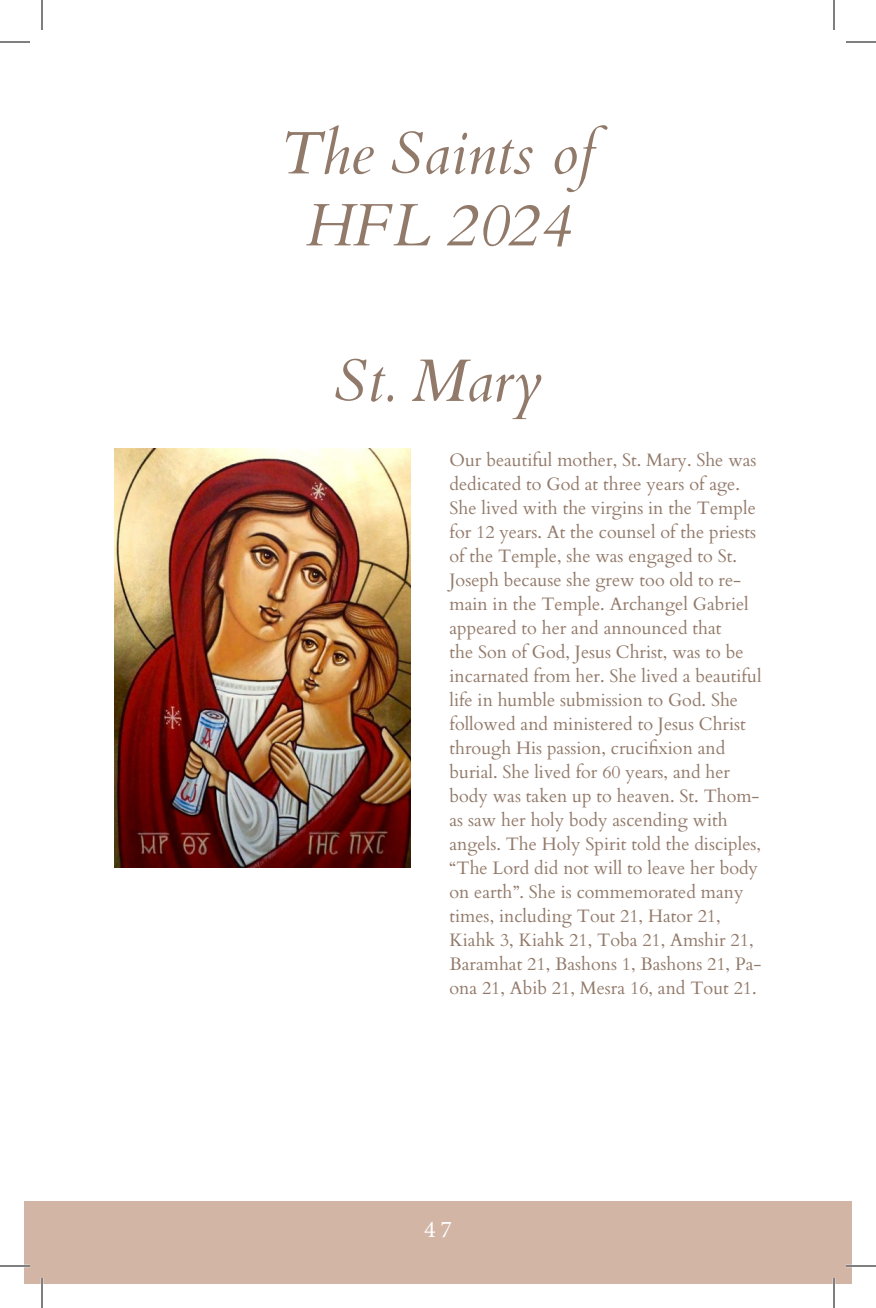
<style>
.page{position:relative;width:876px;height:1308px;background:#fff}
.page>*{position:absolute;margin:0;border:0;box-sizing:border-box;transform-origin:0 0}
.t1{font:italic 60px "Cardo";color:#927a6a}
.t2{font:24px "Minion Pro";color:#fff}
.t3{font:18px/24px "Cardo";color:#927a6a}
</style>
<div class="page">
<div style="left:24px;top:1201px;width:828px;height:83px;background:#d3b5a6"></div>
<img style="left:114px;top:448px;width:297px;height:420px">
<hr style="left:0;top:1265px;width:30px;height:2px;background:#fff">
<hr style="left:846px;top:1265px;width:30px;height:2px;background:#fff">
<hr style="left:41px;top:1278px;width:2px;height:30px;background:#fff">
<hr style="left:833px;top:1278px;width:2px;height:30px;background:#fff">
<hr style="left:0;top:42px;width:30px;height:1px;background:#000">
<hr style="left:846px;top:42px;width:30px;height:1px;background:#000">
<hr style="left:0;top:1266px;width:30px;height:1px;background:#000">
<hr style="left:846px;top:1266px;width:30px;height:1px;background:#000">
<hr style="left:42px;top:0;width:1px;height:30px;background:#000">
<hr style="left:42px;top:1278px;width:1px;height:30px;background:#000">
<hr style="left:834px;top:0;width:1px;height:30px;background:#000">
<hr style="left:834px;top:1278px;width:1px;height:30px;background:#000">
<p class="t1" style="left:280px;top:118px;width:318px">The Saints of</p>
<p class="t1" style="left:306px;top:190px;width:266px">HFL 2024</p>
<p class="t1" style="left:334px;top:345px;width:210px">St. Mary</p>
<p class="t3" style="left:450px;top:447px;width:314px">Our beautiful mother, St. Mary. She was dedicated to God at three years of age.<br>She lived with the virgins in the Temple for 12 years. At the counsel of the priests of the Temple, she was engaged to St.<br>Joseph because she grew too old to re&shy;main in the Temple. Archangel Gabriel appeared to her and announced that<br>the Son of God, Jesus Christ, was to be incarnated from her. She lived a beautiful life in humble submission to God. She followed and ministered to Jesus Christ through His passion, crucifixion and burial. She lived for 60 years, and her body was taken up to heaven. St. Thom&shy;as saw her holy body ascending with angels. The Holy Spirit told the disciples, “The Lord did not will to leave her body on earth”. She is commemorated many times, including Tout 21, Hator 21, Kiahk 3, Kiahk 21, Toba 21, Amshir 21, Baramhat 21, Bashons 1, Bashons 21, Pa&shy;ona 21, Abib 21, Mesra 16, and Tout 21.</p>
<h2 class="t2" style="left:424px;top:1213px;width:29px">47</h2>
</div>
